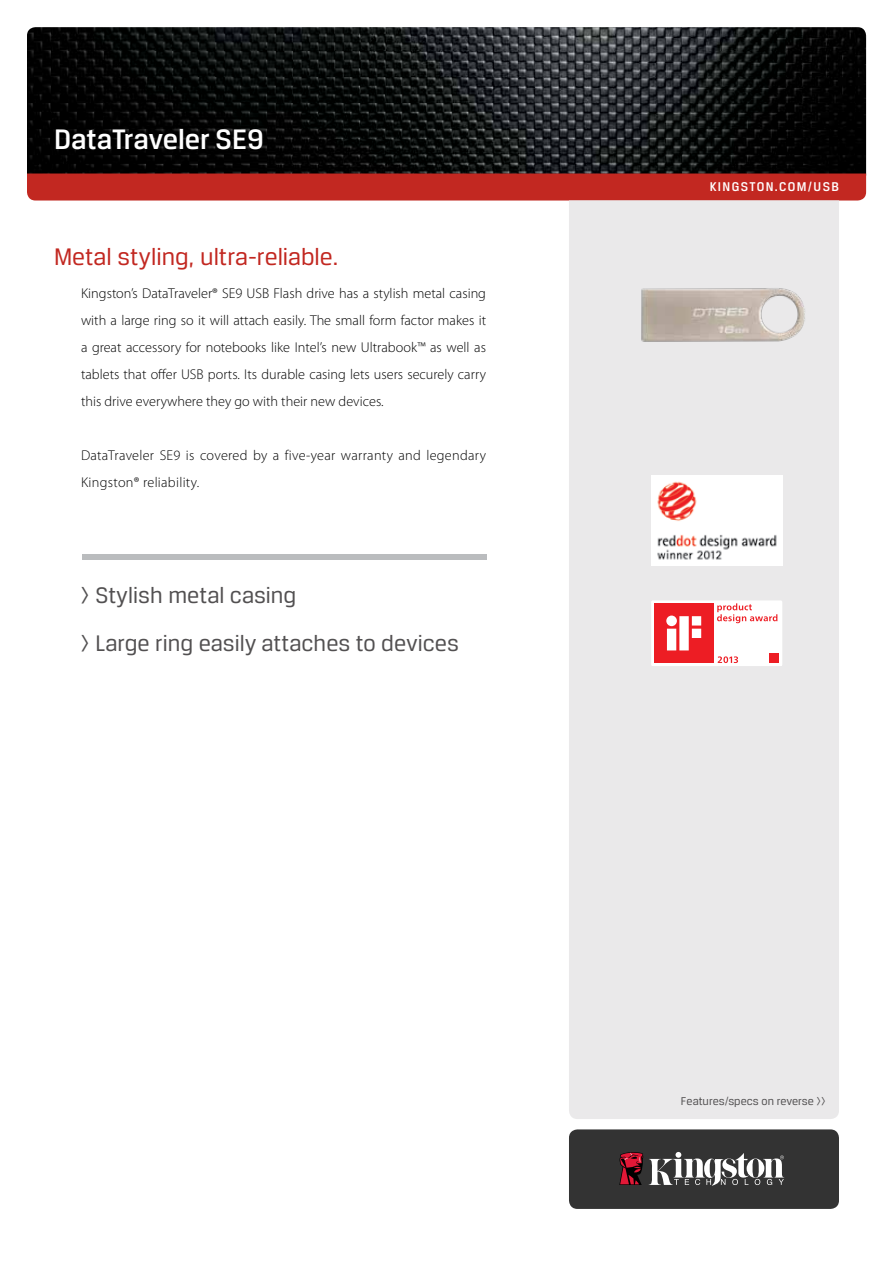
<style>
.page{position:relative;width:893px;height:1263px;background:#fff}
.page>*{position:absolute;margin:0;border:0;box-sizing:border-box;transform-origin:0 0}
.t1{font:500 30px "Breuer Text";color:#fff}
.t2{font:25.5px "Breuer Text";color:#c22821}
.t3{font:24px/48px "Breuer Text";color:#525051}
.t4{font:300 14.25px/27px "Myriad Pro";letter-spacing:.02em;color:#000;text-align:justify}
.t5{font:500 13.5px "Breuer Text";letter-spacing:.1em;color:#fff}
.t6{font:12px "Breuer Text";color:#525051}
</style>
<div class="page">
<img style="left:27px;top:27px;width:839px;height:146px">
<div style="left:27px;top:173px;width:839px;height:27px;background:#c22821"></div>
<div style="left:569px;top:200px;width:270px;height:919px;background:#eae9ea"></div>
<div style="left:569px;top:1129px;width:270px;height:80px;background:#333;border-radius:9px"></div>
<svg style="left:649px;top:1152px;width:135px;height:34px"></svg>
<svg style="left:619px;top:1152px;width:24px;height:33px"></svg>
<img style="left:622px;top:273px;width:195px;height:84px">
<div style="left:651px;top:601px;width:131px;height:65px;background:#fff"></div>
<div style="left:654px;top:604px;width:60px;height:59px;background:#ed1d24"></div>
<svg style="left:666px;top:615px;width:35px;height:35px"></svg>
<div style="left:770px;top:654px;width:9px;height:9px;background:#ed1d24"></div>
<svg style="left:717px;top:603px;width:60px;height:20px"></svg>
<svg style="left:718px;top:656px;width:20px;height:7px"></svg>
<img style="left:651px;top:476px;width:131px;height:89px">
<div style="left:82px;top:554px;width:404px;height:6px;background:#babcbe"></div>
<h1 class="t1" style="left:54px;top:122px;width:211px">DataTraveler SE9</h1>
<h2 class="t2" style="left:54px;top:242px;width:286px">Metal styling, ultra-reliable.</h2>
<p class="t4" style="left:81px;top:280px;width:407px">Kingston’s DataTraveler® SE9 USB Flash drive has a stylish metal casing with a large ring so it will attach easily. The small form factor makes it a great accessory for notebooks like Intel’s new Ultrabook™ as well as tablets that offer USB ports. Its durable casing lets users securely carry this drive everywhere they go with their new devices.</p>
<p class="t4" style="left:81px;top:442px;width:407px">DataTraveler SE9 is covered by a five-year warranty and legendary<br>Kingston® reliability.</p>
<h3 class="t3" style="left:80px;top:571px;width:380px">&gt; Stylish metal casing<br>&gt; Large ring easily attaches to devices</h3>
<p class="t5" style="left:710px;top:179px;width:131px">KINGSTON.COM/USB</p>
<p class="t6" style="left:681px;top:1094px;width:146px">Features/specs on reverse &gt;&gt;</p>
</div>
